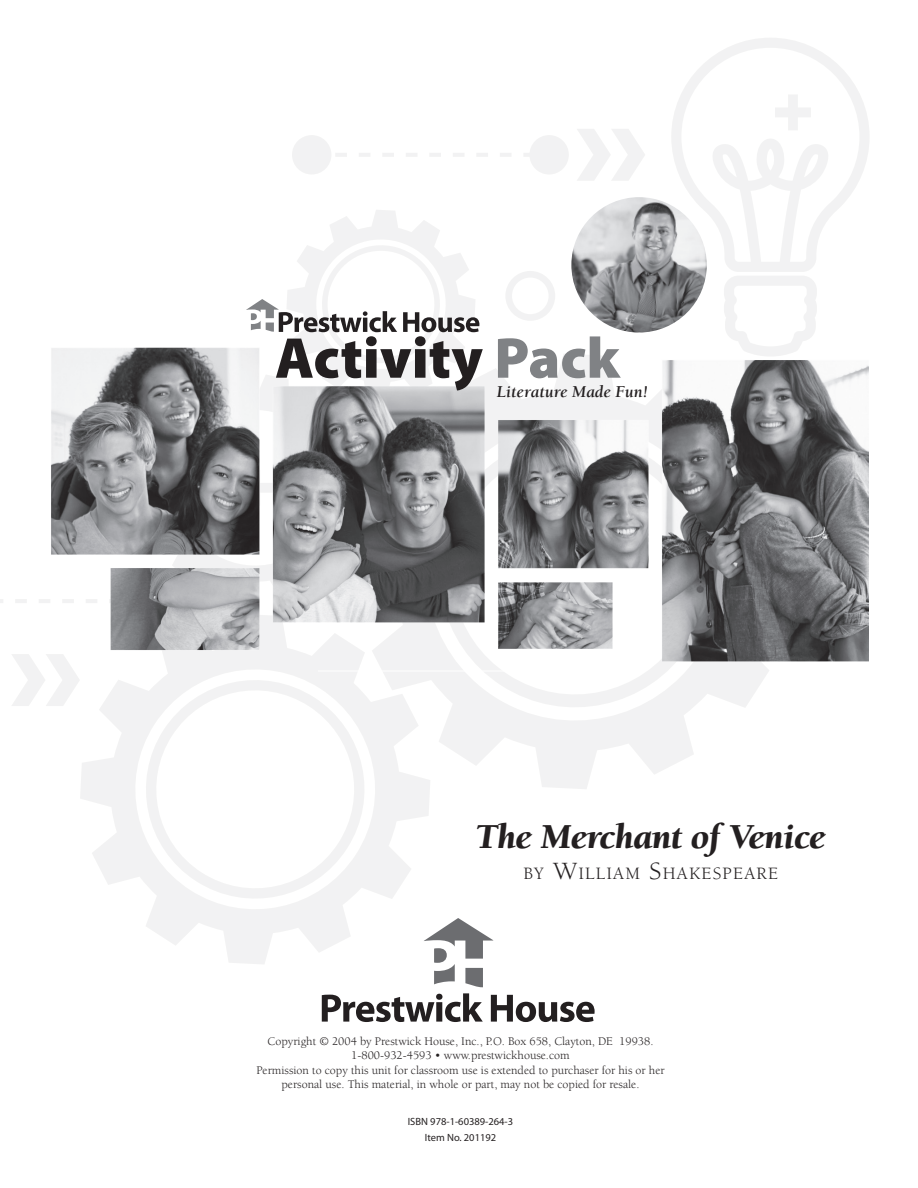
<style>
.page{position:relative;width:918px;height:1188px;background:#fff}
.page>*{position:absolute;margin:0;border:0;box-sizing:border-box;transform-origin:0 0}
.t1{font:900 58.05px "Myriad Pro";color:#231f20}
.t2{font:italic 900 36px "Berkeley";letter-spacing:-.01em;color:#231f20}
.t3{font:17.85px "Berkeley";letter-spacing:.07em;color:#231f20}
.t4{font:italic 700 17.1px "Berkeley";color:#231f20}
.t5{font:12px/14.4px "Berkeley";color:#231f20;text-align:center}
.t6{font:10.5px "Myriad Pro";color:#231f20}
.s1{color:#808285}
.s2{font-size:25.5px}
</style>
<div class="page">
<svg style="left:724px;top:276px;width:93px;height:38px"></svg>
<svg style="left:672px;top:38px;width:197px;height:234px"></svg>
<svg style="left:80px;top:697px;width:350px;height:267px"></svg>
<svg style="left:357px;top:697px;width:395px;height:92px"></svg>
<div style="left:292px;top:135px;width:39px;height:40px;background:#f2f2f3;border-radius:50%"></div>
<div style="left:529px;top:135px;width:40px;height:40px;background:#f2f2f3;border-radius:50%"></div>
<hr style="left:523px;top:153px;width:12px;height:4px;background:#f2f2f3">
<hr style="left:500px;top:153px;width:12px;height:4px;background:#f2f2f3">
<hr style="left:476px;top:153px;width:12px;height:4px;background:#f2f2f3">
<hr style="left:453px;top:153px;width:12px;height:4px;background:#f2f2f3">
<hr style="left:429px;top:153px;width:12px;height:4px;background:#f2f2f3">
<hr style="left:406px;top:153px;width:12px;height:4px;background:#f2f2f3">
<hr style="left:382px;top:153px;width:12px;height:4px;background:#f2f2f3">
<hr style="left:359px;top:153px;width:12px;height:4px;background:#f2f2f3">
<hr style="left:335px;top:153px;width:12px;height:4px;background:#f2f2f3">
<hr style="left:15px;top:599px;width:12px;height:4px;background:#f2f2f3">
<svg style="left:0;top:599px;width:3px;height:4px"></svg>
<svg style="left:681px;top:48px;width:178px;height:214px"></svg>
<div style="left:505px;top:271px;width:50px;height:50px;background:#f2f2f3;border-radius:50%"></div>
<div style="left:512px;top:278px;width:37px;height:36px;background:#fff;border-radius:50%"></div>
<svg style="left:12px;top:654px;width:56px;height:52px"></svg>
<svg style="left:577px;top:129px;width:68px;height:51px"></svg>
<svg style="left:322px;top:993px;width:161px;height:29px"></svg>
<svg style="left:491px;top:995px;width:104px;height:27px"></svg>
<svg style="left:424px;top:918px;width:69px;height:69px"></svg>
<img style="left:24px;top:314px;width:845px;height:383px">
<img style="left:571px;top:197px;width:136px;height:136px;border-radius:68px">
<svg style="left:246px;top:210px;width:233px;height:189px"></svg>
<p class="t1" style="left:275px;top:325px;width:346px">Activity <span class="s1">Pack</span></p>
<p class="t4" style="left:497px;top:382px;width:153px">Literature Made Fun!</p>
<p class="t2" style="left:476px;top:818px;width:351px">The Merchant of Venice</p>
<p class="t3" style="left:523px;top:864px;width:256px">BY <span class="s2">W</span>ILLIAM <span class="s2">S</span>HAKESPEARE</p>
<p class="t5" style="left:256px;top:1034px;width:410px">Copyright © 2004 by Prestwick House, Inc., P.O. Box 658, Clayton, DE 19938.<br>1-800-932-4593 • www.prestwickhouse.com<br>Permission to copy this unit for classroom use is extended to purchaser for his or her personal use. This material, in whole or part, may not be copied for resale.</p>
<p class="t6" style="left:408px;top:1115px;width:107px">ISBN 978-1-60389-264-3</p>
<p class="t6" style="left:425px;top:1131px;width:73px">Item No. 201192</p>
</div>
